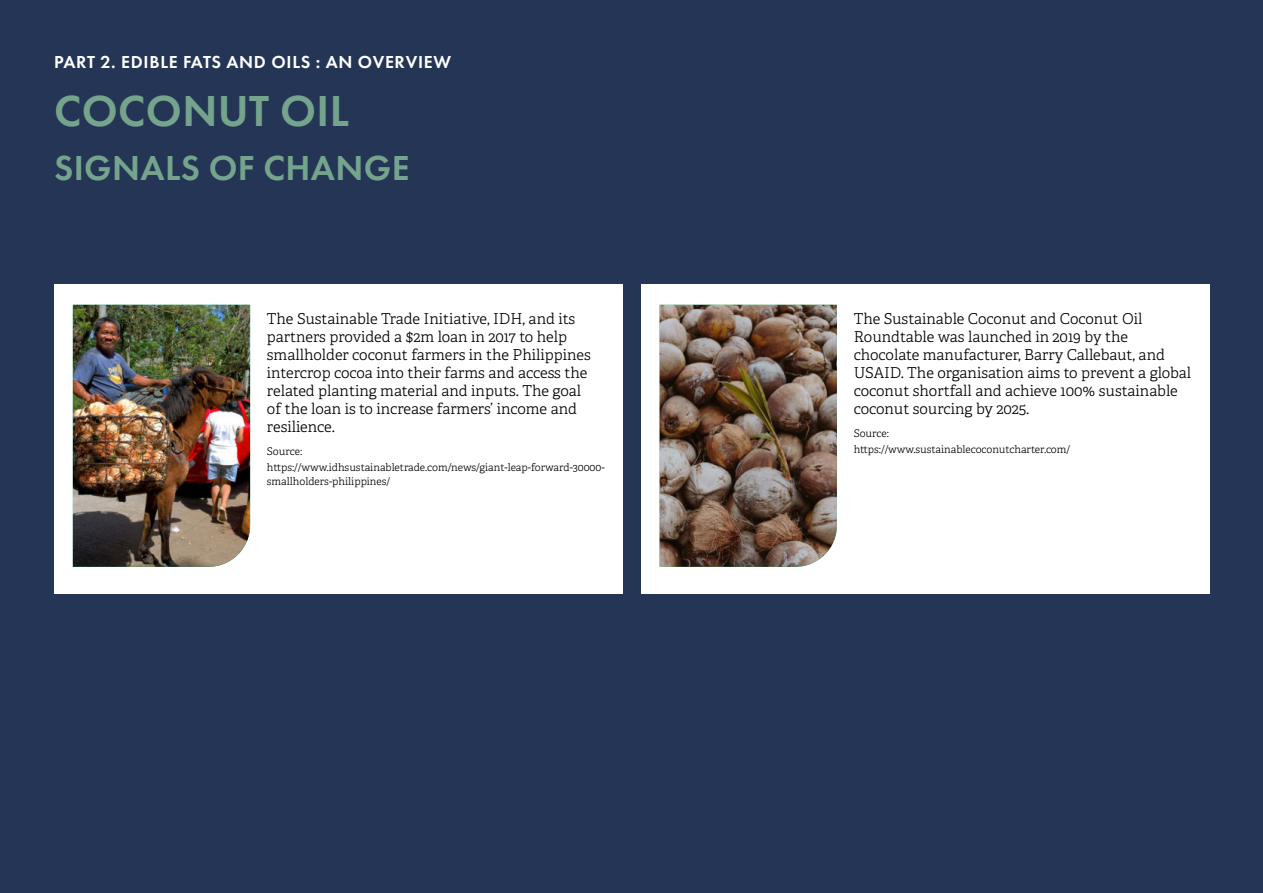
<style>
.page{position:relative;width:1263px;height:893px;background:#243555}
.page>*{position:absolute;margin:0;border:0;box-sizing:border-box;transform-origin:0 0}
.t1{font:600 45px "Futura PT";letter-spacing:.01em;color:#75a48d}
.t2{font:600 36px "Futura PT";letter-spacing:.01em;color:#75a48d}
.t3{font:600 18px "Futura PT";letter-spacing:.04em;color:#fff}
.t4{font:300 15px/18px "Adelle";color:#000}
.t5{font:300 10.5px/16.5px "Adelle";color:#000}
</style>
<div class="page">
<div style="left:54px;top:285px;width:568px;height:309px;background:#fff"></div>
<div style="left:641px;top:285px;width:568px;height:309px;background:#fff"></div>
<img style="left:73px;top:305px;width:177px;height:262px">
<img style="left:660px;top:305px;width:177px;height:262px">
<p class="t3" style="left:54px;top:54px;width:398px">PART 2. EDIBLE FATS AND OILS : AN OVERVIEW</p>
<h1 class="t1" style="left:54px;top:92px;width:296px">COCONUT OIL</h1>
<h2 class="t2" style="left:54px;top:153px;width:357px">SIGNALS OF CHANGE</h2>
<p class="t4" style="left:267px;top:311px;width:326px">The Sustainable Trade Initiative, IDH, and its partners provided a $2m loan in 2017 to help smallholder coconut farmers in the Philippines intercrop cocoa into their farms and access the related planting material and inputs. The goal of the loan is to increase farmers’ income and resilience.</p>
<p class="t5" style="left:267px;top:443px;width:339px">Source: https://www.idhsustainabletrade.com/news/giant-leap-forward-30000-</p>
<p class="t5" style="left:267px;top:473px;width:125px">smallholders-philippines/</p>
<p class="t4" style="left:854px;top:311px;width:339px">The Sustainable Coconut and Coconut Oil Roundtable was launched in 2019 by the chocolate manufacturer, Barry Callebaut, and USAID. The organisation aims to prevent a global coconut shortfall and achieve 100% sustainable coconut sourcing by 2025.</p>
<p class="t5" style="left:854px;top:425px;width:218px">Source: https://www.sustainablecoconutcharter.com/</p>
</div>
